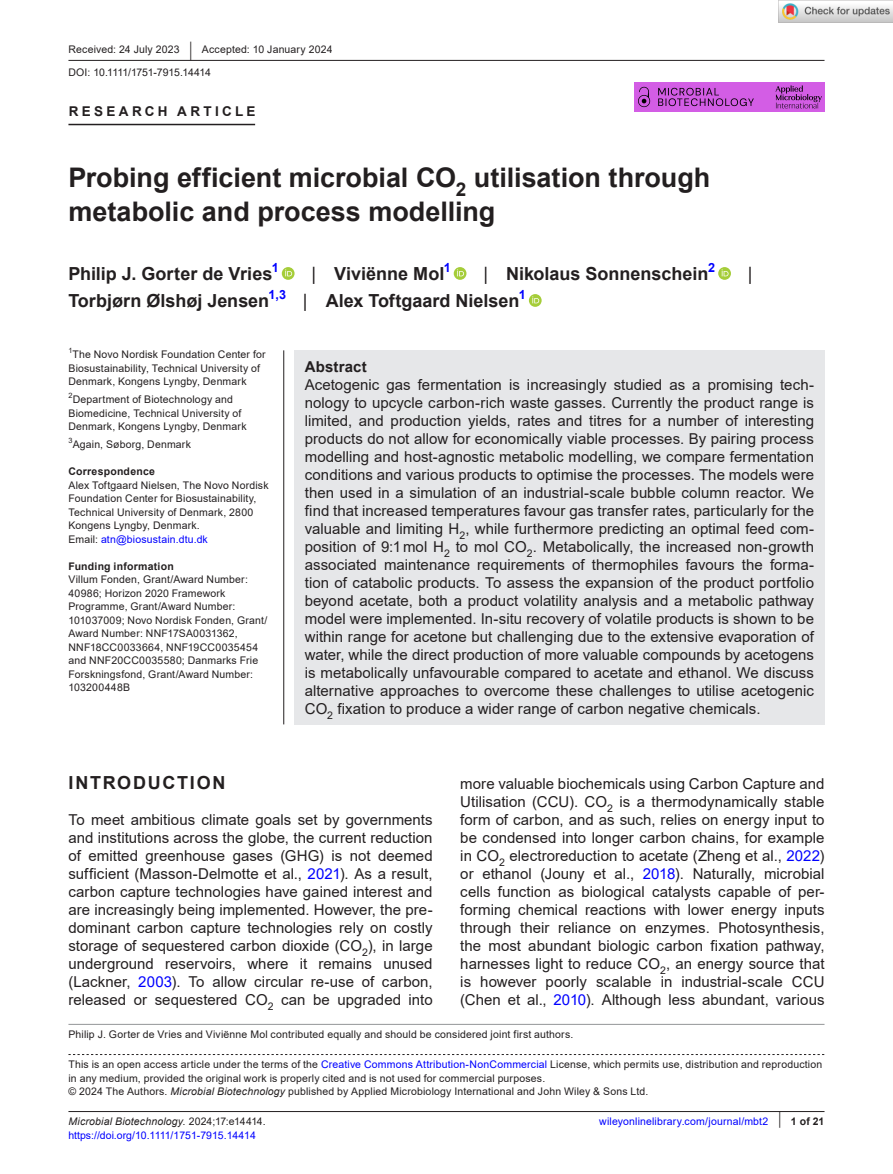
<style>
.page{position:relative;width:893px;height:1174px;background:#fff}
.page>*{position:absolute;margin:0;border:0;box-sizing:border-box;transform-origin:0 0}
.t1{font:700 27px/34.5px "Arial";color:#231f20}
.t2{font:700 18px "Arial";color:#231f20}
.t3{font:700 18px "Arial";letter-spacing:.095em;color:#231f20}
.t4{font:18px "Arial";color:#231f20}
.t5{font:15px/18px "Arial";letter-spacing:.005em;color:#231f20;text-align:justify}
.t6{font:700 15px "Arial";letter-spacing:.01em;color:#231f20}
.t7{font:700 13.5px "Arial";letter-spacing:.245em;color:#231f20}
.t8{font:700 12.6px "Arial";color:#00f}
.t9{font:10.5px/13.5px "Arial";letter-spacing:.015em;color:#231f20}
.t10{font:10.5px "Arial";letter-spacing:.01em;color:#00f}
.t11{font:italic 10.5px "Arial";letter-spacing:.015em;color:#231f20}
.t12{font:700 10.5px "Arial";letter-spacing:.02em;color:#231f20}
.s1{font-size:19.5px}
.s2{font-weight:400}
.s3{color:#00f}
.s4{font-style:italic}
.s5{font-style:normal}
.s6{font-weight:400;font-size:17.4px}
</style>
<div class="page">
<hr style="left:68px;top:1111px;width:756px;height:1px;background:#231f20">
<img style="left:634px;top:82px;width:190px;height:30px">
<hr style="left:68px;top:60px;width:756px;height:1px;background:#231f20">
<hr style="left:68px;top:124px;width:187px;height:1px;background:#231f20">
<svg style="left:282px;top:267px;width:13px;height:13px"></svg>
<svg style="left:285px;top:269px;width:7px;height:7px"></svg>
<svg style="left:454px;top:267px;width:12px;height:13px"></svg>
<svg style="left:457px;top:269px;width:7px;height:7px"></svg>
<svg style="left:718px;top:267px;width:13px;height:13px"></svg>
<svg style="left:722px;top:269px;width:6px;height:7px"></svg>
<svg style="left:529px;top:294px;width:13px;height:13px"></svg>
<svg style="left:532px;top:296px;width:7px;height:7px"></svg>
<svg style="left:68px;top:1054px;width:756px;height:1px"></svg>
<hr style="left:68px;top:1024px;width:756px;height:1px;background:#939598">
<div style="left:294px;top:350px;width:530px;height:374px;background:#e6e7e9"></div>
<hr style="left:283px;top:350px;width:1px;height:374px;background:#231f20">
<img style="left:779px;top:0;width:114px;height:23px">
<p class="t9" style="left:68px;top:38px;width:266px;line-height:22.5px">Received: 24 July 2023 <span class="s1">|</span> Accepted: 10 January 2024<br>DOI: 10.1111/1751-7915.14414</p>
<p class="t7" style="left:69px;top:102px;width:188px">RESEARCH ARTICLE</p>
<h1 class="t1" style="left:68px;top:160px;width:643px">Probing efficient microbial CO<sub>2</sub> utilisation through metabolic and process modelling</h1>
<p class="t2" style="left:68px;top:261px;width:205px">Philip J. Gorter de Vries</p>
<p class="t8" style="left:272px;top:258px;width:9px">1</p>
<p class="t2" style="left:311px;top:261px;width:134px"><span class="s2">|</span> Viviënne Mol</p>
<p class="t8" style="left:444px;top:258px;width:9px">1</p>
<p class="t2" style="left:483px;top:261px;width:226px"><span class="s2">|</span> Nikolaus Sonnenschein</p>
<p class="t8" style="left:708px;top:258px;width:9px">2</p>
<p class="t4" style="left:748px;top:261px;width:6px">|</p>
<p class="t2" style="left:68px;top:288px;width:202px">Torbjørn Ølshøj Jensen</p>
<p class="t8" style="left:269px;top:285px;width:19px">1,3</p>
<p class="t2" style="left:303px;top:288px;width:218px"><span class="s2">|</span> Alex Toftgaard Nielsen</p>
<p class="t8" style="left:519px;top:285px;width:9px">1</p>
<p class="t9" style="left:68px;top:347px;width:199px"><sup>1</sup>The Novo Nordisk Foundation Center for<br>Biosustainability, Technical University of<br>Denmark, Kongens Lyngby, Denmark</p>
<p class="t9" style="left:68px;top:392px;width:180px"><sup>2</sup>Department of Biotechnology and<br>Biomedicine, Technical University of<br>Denmark, Kongens Lyngby, Denmark</p>
<p class="t9" style="left:68px;top:437px;width:124px"><sup>3</sup>Again, Søborg, Denmark</p>
<p class="t12" style="left:68px;top:464px;width:88px">Correspondence</p>
<p class="t9" style="left:68px;top:478px;width:202px">Alex Toftgaard Nielsen, The Novo Nordisk Foundation Center for Biosustainability, Technical University of Denmark, 2800<br>Kongens Lyngby, Denmark.<br>Email: <span class="s3">atn@biosustain.dtu.dk</span></p>
<p class="t12" style="left:68px;top:558px;width:107px">Funding information</p>
<p class="t9" style="left:68px;top:572px;width:201px">Villum Fonden, Grant/Award Number:<br>40986; Horizon 2020 Framework<br>Programme, Grant/Award Number:<br>101037009; Novo Nordisk Fonden, Grant/<br>Award Number: NNF17SA0031362,<br>NNF18CC0033664, NNF19CC0035454 and NNF20CC0035580; Danmarks Frie<br>Forskningsfond, Grant/Award Number:<br>103200448B</p>
<p class="t6" style="left:305px;top:356px;width:64px">Abstract</p>
<p class="t5" style="left:305px;top:375px;width:511px">Acetogenic gas fermentation is increasingly studied as a promising tech&shy;nology to upcycle carbon-rich waste gasses. Currently the product range is limited, and production yields, rates and titres for a number of interesting products do not allow for economically viable processes. By pairing process modelling and host-agnostic metabolic modelling, we compare fermentation conditions and various products to optimise the processes. The models were then used in a simulation of an industrial-scale bubble column reactor. We find that increased temperatures favour gas transfer rates, particularly for the valuable and limiting H<sub>2</sub>, while furthermore predicting an optimal feed com&shy;position of 9:1mol H<sub>2</sub> to mol CO<sub>2</sub>. Metabolically, the increased non-growth associated maintenance requirements of thermophiles favours the forma&shy;tion of catabolic products. To assess the expansion of the product portfolio beyond acetate, both a product volatility analysis and a metabolic pathway model were implemented. In-situ recovery of volatile products is shown to be within range for acetone but challenging due to the extensive evaporation of water, while the direct production of more valuable compounds by acetogens is metabolically unfavourable compared to acetate and ethanol. We discuss alternative approaches to overcome these challenges to utilise acetogenic CO<sub>2</sub> fixation to produce a wider range of carbon negative chemicals.</p>
<p class="t3" style="left:68px;top:770px;width:159px">INTRODUCTION</p>
<p class="t5" style="left:68px;top:811px;width:366px">To meet ambitious climate goals set by governments and institutions across the globe, the current reduction of emitted greenhouse gases (GHG) is not deemed sufficient (Masson-Delmotte et al., <span class="s3">2021</span>). As a result, carbon capture technologies have gained interest and are increasingly being implemented. However, the pre&shy;dominant carbon capture technologies rely on costly storage of sequestered carbon dioxide (CO<sub>2</sub>), in large underground reservoirs, where it remains unused (Lackner, <span class="s3">2003</span>). To allow circular re-use of carbon, released or sequestered CO<sub>2</sub> can be upgraded into</p>
<p class="t5" style="left:460px;top:775px;width:366px">more valuable biochemicals using Carbon Capture and Utilisation (CCU). CO<sub>2</sub> is a thermodynamically stable form of carbon, and as such, relies on energy input to be condensed into longer carbon chains, for example in CO<sub>2</sub> electroreduction to acetate (Zheng et al., <span class="s3">2022</span>) or ethanol (Jouny et al., <span class="s3">2018</span>). Naturally, microbial cells function as biological catalysts capable of per&shy;forming chemical reactions with lower energy inputs through their reliance on enzymes. Photosynthesis, the most abundant biologic carbon fixation pathway, harnesses light to reduce CO<sub>2</sub>, an energy source that is however poorly scalable in industrial-scale CCU (Chen et al., <span class="s3">2010</span>). Although less abundant, various</p>
<p class="t9" style="left:68px;top:1027px;width:506px">Philip J. Gorter de Vries and Viviënne Mol contributed equally and should be considered joint first authors.</p>
<p class="t9" style="left:68px;top:1057px;width:755px">This is an open access article under the terms of the <span class="s3">Creative Commons Attribution-NonCommercial</span> License, which permits use, distribution and reproduction in any medium, provided the original work is properly cited and is not used for commercial purposes.<br>© 2024 The Authors. <span class="s4">Microbial Biotechnology</span> published by Applied Microbiology International and John Wiley &amp; Sons Ltd.</p>
<p class="t11" style="left:68px;top:1115px;width:199px">Microbial Biotechnology. <span class="s5">2024;17:e14414.</span></p>
<p class="t12" style="left:778px;top:1114px;width:47px"><span class="s6">|</span> 1 of 21</p>
<p class="t10" style="left:68px;top:1128px;width:189px">https://doi.org/10.1111/1751-7915.14414</p>
<p class="t10" style="left:599px;top:1114px;width:171px">wileyonlinelibrary.com/journal/mbt2</p>
</div>
